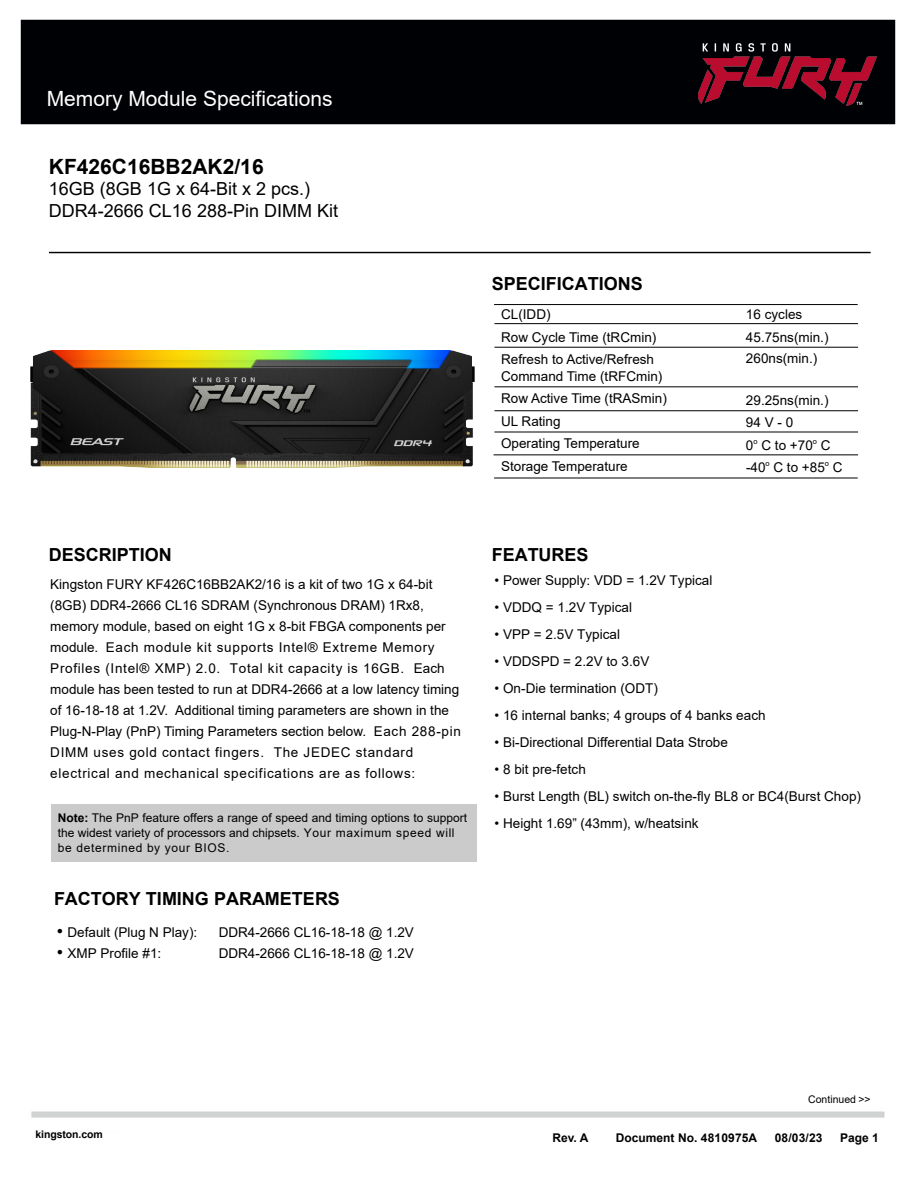
<style>
.page{position:relative;width:918px;height:1188px;background:#fff}
.page>*{position:absolute;margin:0;border:0;box-sizing:border-box;transform-origin:0 0}
.t1{font:21px "Arial";color:#fff}
.t2{font:700 21px "Arial";color:#000}
.t3{font:700 18px "Arial";color:#000}
.t4{font:18px/21.6px "Arial";color:#000}
.t5{font:13.5px/22.5px "Arial";color:#000}
.t6{font:12px/15px "Arial";color:#000}
.t7{font:700 12px "Arial";color:#000}
.t8{font:700 10.5px "Arial";letter-spacing:-.01em;color:#000}
.t9{font:10.5px "Arial";color:#000}
.s1{font-weight:700}
.s2{font-family:"Times New Roman";font-size:18px}
</style>
<div class="page">
<div style="left:20px;top:19px;width:876px;height:106px;background:#000104"></div>
<img style="left:698px;top:43px;width:179px;height:63px">
<hr style="left:49px;top:252px;width:822px;height:1px;background:#000">
<hr style="left:494px;top:323px;width:364px;height:1px;background:#000">
<hr style="left:494px;top:347px;width:364px;height:1px;background:#000">
<hr style="left:494px;top:386px;width:364px;height:1px;background:#000">
<hr style="left:494px;top:410px;width:364px;height:1px;background:#000">
<hr style="left:494px;top:478px;width:364px;height:1px;background:#000">
<hr style="left:494px;top:432px;width:364px;height:1px;background:#000">
<hr style="left:494px;top:455px;width:364px;height:1px;background:#000">
<hr style="left:494px;top:304px;width:364px;height:1px;background:#000">
<img style="left:31px;top:351px;width:444px;height:116px">
<div style="left:52px;top:804px;width:425px;height:57px;background:#cccbcb"></div>
<h1 class="t1" style="left:47px;top:84px;width:287px">Memory Module Specifications</h1>
<h1 class="t2" style="left:49px;top:152px;width:216px">KF426C16BB2AK2/16</h1>
<h2 class="t4" style="left:49px;top:178px;width:291px">16GB (8GB 1G x 64-Bit x 2 pcs.)<br>DDR4-2666 CL16 288-Pin DIMM Kit</h2>
<h2 class="t3" style="left:492px;top:271px;width:152px">SPECIFICATIONS</h2>
<p class="t5" style="left:501px;top:303px;width:157px">CL(IDD)<br>Row Cycle Time (tRCmin)<br>Refresh to Active/Refresh</p>
<p class="t5" style="left:501px;top:365px;width:167px">Command Time (tRFCmin)<br>Row Active Time (tRASmin)<br>UL Rating<br>Operating Temperature<br>Storage Temperature</p>
<p class="t5" style="left:746px;top:303px;width:84px">16 cycles<br>45.75ns(min.)</p>
<p class="t5" style="left:746px;top:347px;width:73px">260ns(min.)</p>
<p class="t5" style="left:746px;top:389px;width:98px">29.25ns(min.)<br>94 V - 0<br>0<sup>o</sup> C to +70<sup>o</sup> C -40<sup>o</sup> C to +85<sup>o</sup> C</p>
<h2 class="t3" style="left:49px;top:542px;width:125px">DESCRIPTION</h2>
<p class="t5" style="left:50px;top:574px;width:412px;line-height:21px">Kingston FURY KF426C16BB2AK2/16 is a kit of two 1G x 64-bit (8GB) DDR4-2666 CL16 SDRAM (Synchronous DRAM) 1Rx8, memory module, based on eight 1G x 8-bit FBGA components per module. Each module kit supports Intel® Extreme Memory Profiles (Intel® XMP) 2.0. Total kit capacity is 16GB. Each module has been tested to run at DDR4-2666 at a low latency timing of 16-18-18 at 1.2V. Additional timing parameters are shown in the Plug-N-Play (PnP) Timing Parameters section below. Each 288-pin DIMM uses gold contact fingers. The JEDEC standard electrical and mechanical specifications are as follows:</p>
<p class="t6" style="left:58px;top:810px;width:411px"><span class="s1">Note:</span> The PnP feature offers a range of speed and timing options to support the widest variety of processors and chipsets. Your maximum speed will be determined by your BIOS.</p>
<h2 class="t3" style="left:54px;top:886px;width:288px">FACTORY TIMING PARAMETERS</h2>
<p class="t5" style="left:57px;top:920px;width:142px"><span class="s2">•</span> Default (Plug N Play):</p>
<p class="t5" style="left:219px;top:920px;width:197px">DDR4-2666 CL16-18-18 @ 1.2V</p>
<p class="t5" style="left:57px;top:942px;width:106px"><span class="s2">•</span> XMP Profile #1:</p>
<p class="t5" style="left:219px;top:942px;width:197px">DDR4-2666 CL16-18-18 @ 1.2V</p>
<h2 class="t3" style="left:492px;top:542px;width:98px">FEATURES</h2>
<p class="t5" style="left:495px;top:568px;width:219px">• Power Supply: VDD = 1.2V Typical</p>
<p class="t5" style="left:495px;top:595px;width:139px">• VDDQ = 1.2V Typical</p>
<p class="t5" style="left:495px;top:622px;width:127px">• VPP = 2.5V Typical</p>
<p class="t5" style="left:495px;top:649px;width:156px">• VDDSPD = 2.2V to 3.6V</p>
<p class="t5" style="left:495px;top:676px;width:165px">• On-Die termination (ODT)</p>
<p class="t5" style="left:495px;top:703px;width:272px">• 16 internal banks; 4 groups of 4 banks each</p>
<p class="t5" style="left:495px;top:730px;width:235px">• Bi-Directional Differential Data Strobe</p>
<p class="t5" style="left:495px;top:757px;width:93px">• 8 bit pre-fetch</p>
<p class="t5" style="left:495px;top:784px;width:368px">• Burst Length (BL) switch on-the-fly BL8 or BC4(Burst Chop)</p>
<p class="t5" style="left:495px;top:811px;width:205px">• Height 1.69” (43mm), w/heatsink</p>
<p class="t9" style="left:808px;top:1092px;width:64px">Continued &gt;&gt;</p>
<p class="t8" style="left:36px;top:1127px;width:69px">kingston.com</p>
<p class="t7" style="left:553px;top:1129px;width:38px">Rev. A</p>
<p class="t7" style="left:616px;top:1129px;width:143px">Document No. 4810975A</p>
<p class="t7" style="left:775px;top:1129px;width:49px">08/03/23</p>
<p class="t7" style="left:840px;top:1129px;width:40px">Page 1</p>
</div>
